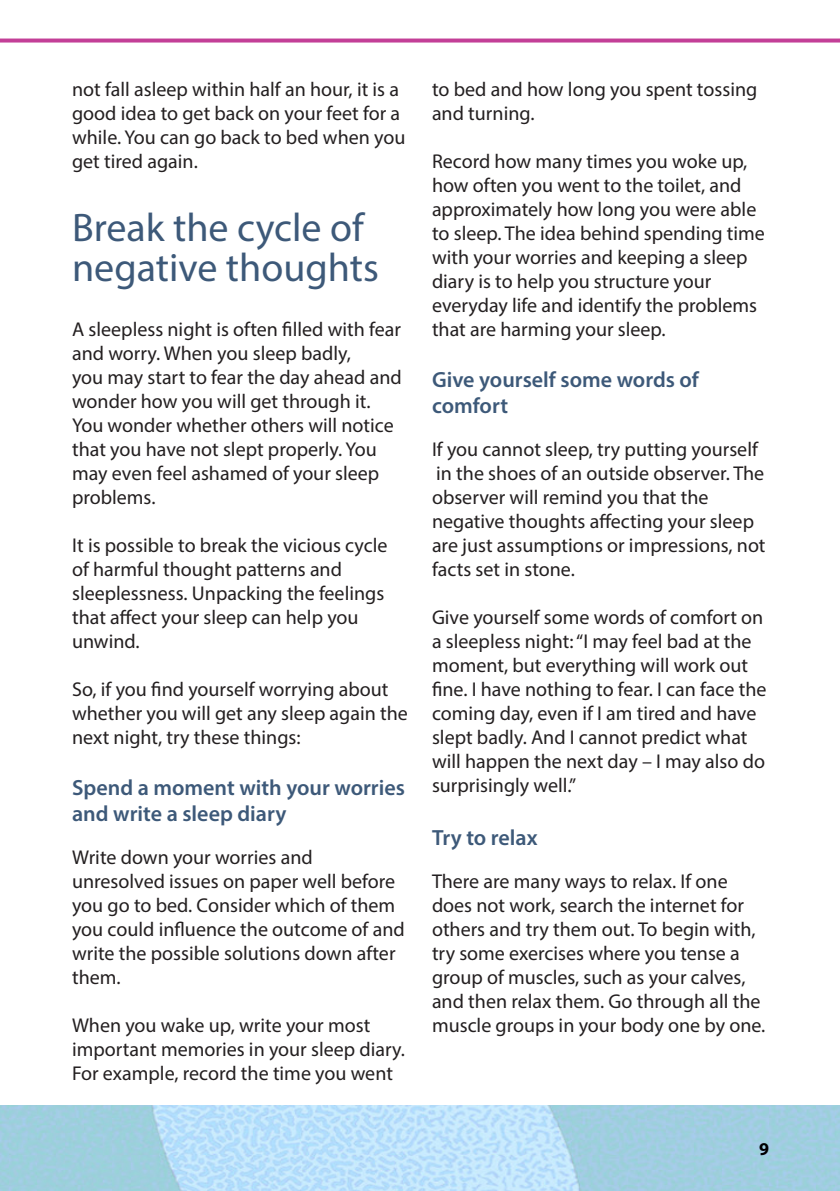
<style>
.page{position:relative;width:840px;height:1191px;background:#fff}
.page>*{position:absolute;margin:0;border:0;box-sizing:border-box;transform-origin:0 0}
.otsikko{font:40px/40px "Myriad Pro";color:#3d5979}
.Väliotsikko_pieni{font:600 22px/26.4px "Myriad Pro";color:#3d5979}
.leipis{font:20px/24px "Myriad Pro";color:#231f20}
.t1{font:700 18px "Myriad Pro";color:#000}
</style>
<div class="page">
<img style="left:0;top:1106px;width:839px;height:85px">
<svg style="left:0;top:39px;width:839px;height:4px;background:#c955a3"></svg>
<p class="leipis" style="left:72px;top:77px;width:334px">not fall asleep within half an hour, it is a good idea to get back on your feet for a while. You can go back to bed when you get tired again.</p>
<p class="otsikko" style="left:72px;top:207px;width:308px">Break the cycle of negative thoughts</p>
<p class="leipis" style="left:72px;top:317px;width:331px">A sleepless night is often filled with fear and worry. When you sleep badly,<br>you may start to fear the day ahead and wonder how you will get through it.<br>You wonder whether others will notice that you have not slept properly. You may even feel ashamed of your sleep problems.</p>
<p class="leipis" style="left:72px;top:533px;width:317px">It is possible to break the vicious cycle of harmful thought patterns and sleeplessness. Unpacking the feelings that affect your sleep can help you unwind.</p>
<p class="leipis" style="left:72px;top:677px;width:337px">So, if you find yourself worrying about whether you will get any sleep again the next night, try these things:</p>
<p class="Väliotsikko_pieni" style="left:72px;top:773px;width:334px">Spend a moment with your worries and write a sleep diary</p>
<p class="leipis" style="left:72px;top:845px;width:334px">Write down your worries and unresolved issues on paper well before you go to bed. Consider which of them you could influence the outcome of and write the possible solutions down after them.</p>
<p class="leipis" style="left:72px;top:1013px;width:334px">When you wake up, write your most important memories in your sleep diary.<br>For example, record the time you went</p>
<p class="leipis" style="left:432px;top:77px;width:326px">to bed and how long you spent tossing and turning.</p>
<p class="leipis" style="left:432px;top:149px;width:334px">Record how many times you woke up, how often you went to the toilet, and approximately how long you were able to sleep. The idea behind spending time with your worries and keeping a sleep diary is to help you structure your everyday life and identify the problems that are harming your sleep.</p>
<p class="Väliotsikko_pieni" style="left:432px;top:365px;width:268px">Give yourself some words of comfort</p>
<p class="leipis" style="left:432px;top:437px;width:335px">If you cannot sleep, try putting yourself in the shoes of an outside observer. The observer will remind you that the negative thoughts affecting your sleep are just assumptions or impressions, not facts set in stone.</p>
<p class="leipis" style="left:432px;top:605px;width:336px">Give yourself some words of comfort on a sleepless night: “I may feel bad at the moment, but everything will work out fine. I have nothing to fear. I can face the coming day, even if I am tired and have slept badly. And I cannot predict what will happen the next day – I may also do surprisingly well.”</p>
<p class="Väliotsikko_pieni" style="left:432px;top:824px;width:107px">Try to relax</p>
<p class="leipis" style="left:432px;top:869px;width:335px">There are many ways to relax. If one does not work, search the internet for others and try them out. To begin with, try some exercises where you tense a group of muscles, such as your calves, and then relax them. Go through all the muscle groups in your body one by one.</p>
<p class="t1" style="left:758px;top:1137px;width:11px">9</p>
</div>
